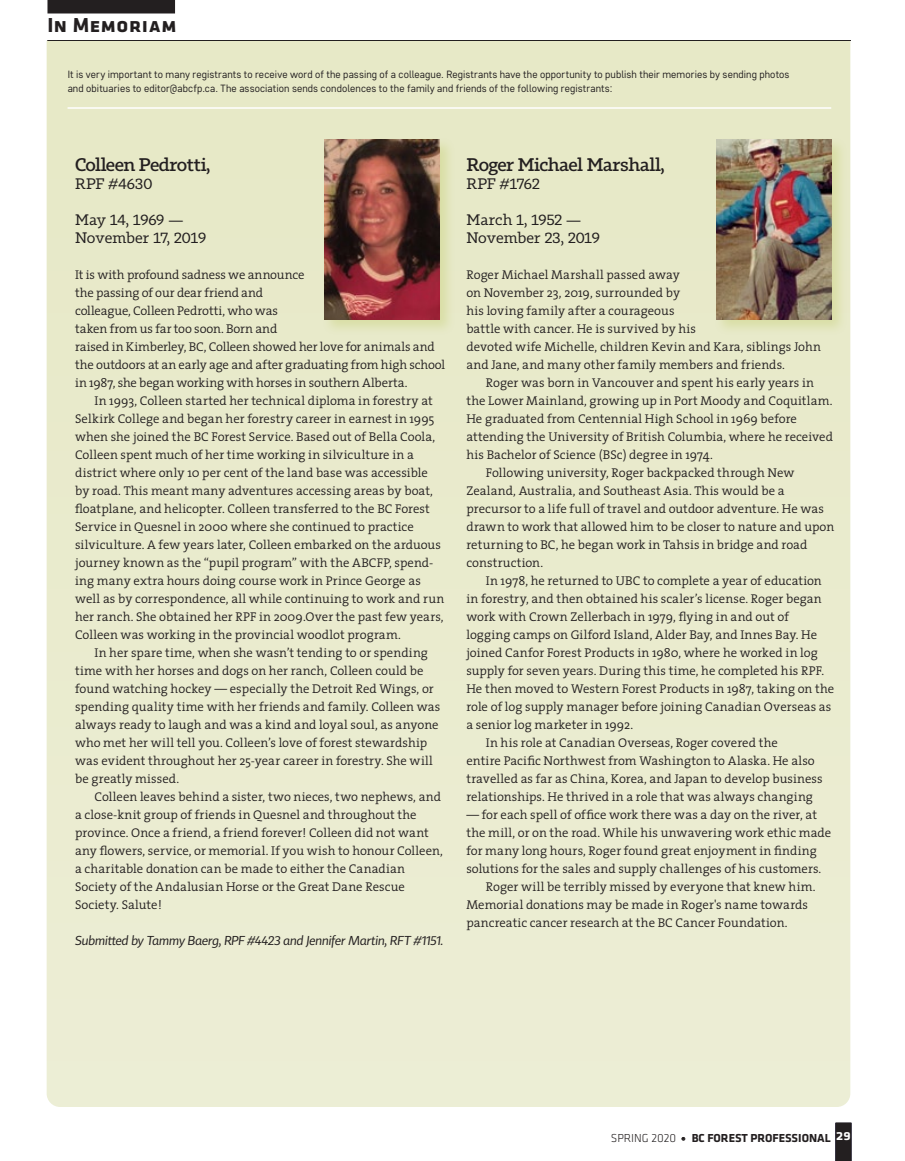
<style>
.page{position:relative;width:905px;height:1161px;background:#fff}
.page>*{position:absolute;margin:0;border:0;box-sizing:border-box;transform-origin:0 0}
.t1{font:21px "Klavika Bold Caps SCTF";letter-spacing:.025em;color:#231f20}
.t2{font:500 18px "Tabac Slab";letter-spacing:-.035em;color:#231f20}
.t3{font:15px/18px "Tabac Slab";color:#231f20}
.t4{font:300 12.75px/18px "The Serif";color:#231f20}
.t5{font:italic 12.75px "Tabac Sans";letter-spacing:-.015em;color:#231f20}
.t6{font:700 12px "Klavika";color:#231f20}
.t7{font:10.5px/13.5px "Core Sans D35";letter-spacing:.01em;color:#231f20}
.s1{font-weight:300}
.s2{font-family:"Klavika Bold Caps SCTF";font-weight:400;font-size:10.5px}
</style>
<div class="page">
<div style="left:47px;top:41px;width:803px;height:1066px;background:#eaebce"></div>
<hr style="left:68px;top:107px;width:763px;height:2px;background:#fff">
<div style="left:321px;top:137px;width:134px;height:198px;background:#acbc37;opacity:.25"></div>
<img style="left:324px;top:140px;width:115px;height:179px">
<div style="left:713px;top:137px;width:134px;height:198px;background:#acbc37;opacity:.25"></div>
<img style="left:716px;top:140px;width:115px;height:179px">
<svg style="left:835px;top:1123px;width:16px;height:38px"></svg>
<div style="left:836px;top:1123px;width:14px;height:38px;background:#231f20"></div>
<hr style="left:47px;top:40px;width:803px;height:1px;background:#231f20">
<div style="left:47px;top:0;width:128px;height:14px;background:#231f20"></div>
<h1 class="t1" style="left:47px;top:13px;width:130px">In Memoriam</h1>
<p class="t7" style="left:68px;top:68px;width:723px">It is very important to many registrants to receive word of the passing of a colleague. Registrants have the opportunity to publish their memories by sending photos and obituaries to editor@abcfp.ca. The association sends condolences to the family and friends of the following registrants:</p>
<h2 class="t2" style="left:75px;top:155px;width:137px">Colleen Pedrotti,</h2>
<p class="t3" style="left:75px;top:175px;width:79px">RPF #4630</p>
<p class="t3" style="left:75px;top:211px;width:132px">May 14, 1969 —<br>November 17, 2019</p>
<p class="t4" style="left:75px;top:265px;width:371px">It is with profound sadness we announce<br>the passing of our dear friend and<br>colleague, Colleen Pedrotti, who was<br>taken from us far too soon. Born and<br>raised in Kimberley, BC, Colleen showed her love for animals and the outdoors at an early age and after graduating from high school in 1987, she began working with horses in southern Alberta.</p>
<p class="t4" style="left:75px;top:391px;width:371px;text-indent:19px">In 1993, Colleen started her technical diploma in forestry at Selkirk College and began her forestry career in earnest in 1995 when she joined the BC Forest Service. Based out of Bella Coola, Colleen spent much of her time working in silviculture in a district where only 10 per cent of the land base was accessible by road. This meant many adventures accessing areas by boat, floatplane, and helicopter. Colleen transferred to the BC Forest Service in Quesnel in 2000 where she continued to practice silviculture. A few years later, Colleen embarked on the arduous journey known as the “pupil program” with the ABCFP, spend&shy;ing many extra hours doing course work in Prince George as well as by correspondence, all while continuing to work and run her ranch. She obtained her RPF in 2009.Over the past few years, Colleen was working in the provincial woodlot program.</p>
<p class="t4" style="left:75px;top:643px;width:367px;text-indent:19px">In her spare time, when she wasn’t tending to or spending time with her horses and dogs on her ranch, Colleen could be found watching hockey — especially the Detroit Red Wings, or spending quality time with her friends and family. Colleen was always ready to laugh and was a kind and loyal soul, as anyone who met her will tell you. Colleen’s love of forest stewardship was evident throughout her 25-year career in forestry. She will be greatly missed.</p>
<p class="t4" style="left:75px;top:787px;width:369px;text-indent:19px">Colleen leaves behind a sister, two nieces, two nephews, and a close-knit group of friends in Quesnel and throughout the province. Once a friend, a friend forever! Colleen did not want any flowers, service, or memorial. If you wish to honour Colleen, a charitable donation can be made to either the Canadian Society of the Andalusian Horse or the Great Dane Rescue Society. Salute!</p>
<p class="t5" style="left:75px;top:933px;width:370px">Submitted by Tammy Baerg, RPF #4423 and Jennifer Martin, RFT #1151.</p>
<h2 class="t2" style="left:466px;top:155px;width:200px">Roger Michael Marshall,</h2>
<p class="t3" style="left:466px;top:175px;width:75px">RPF #1762</p>
<p class="t3" style="left:466px;top:211px;width:135px">March 1, 1952 —<br>November 23, 2019</p>
<p class="t4" style="left:466px;top:265px;width:356px">Roger Michael Marshall passed away<br>on November 23, 2019, surrounded by<br>his loving family after a courageous<br>battle with cancer. He is survived by his<br>devoted wife Michelle, children Kevin and Kara, siblings John and Jane, and many other family members and friends.</p>
<p class="t4" style="left:486px;top:373px;width:329px">Roger was born in Vancouver and spent his early years in</p>
<p class="t4" style="left:466px;top:391px;width:368px">the Lower Mainland, growing up in Port Moody and Coquitlam.</p>
<p class="t4" style="left:466px;top:409px;width:332px">He graduated from Centennial High School in 1969 before</p>
<p class="t4" style="left:466px;top:427px;width:368px">attending the University of British Columbia, where he received</p>
<p class="t4" style="left:466px;top:445px;width:248px">his Bachelor of Science (BSc) degree in 1974.</p>
<p class="t4" style="left:486px;top:463px;width:310px">Following university, Roger backpacked through New</p>
<p class="t4" style="left:466px;top:481px;width:320px">Zealand, Australia, and Southeast Asia. This would be a</p>
<p class="t4" style="left:466px;top:499px;width:359px">precursor to a life full of travel and outdoor adventure. He was</p>
<p class="t4" style="left:466px;top:517px;width:369px">drawn to work that allowed him to be closer to nature and upon</p>
<p class="t4" style="left:466px;top:535px;width:342px">returning to BC, he began work in Tahsis in bridge and road</p>
<p class="t4" style="left:466px;top:553px;width:78px">construction.</p>
<p class="t4" style="left:486px;top:571px;width:337px">In 1978, he returned to UBC to complete a year of education</p>
<p class="t4" style="left:466px;top:589px;width:357px">in forestry, and then obtained his scaler’s license. Roger began</p>
<p class="t4" style="left:466px;top:607px;width:324px">work with Crown Zellerbach in 1979, flying in and out of</p>
<p class="t4" style="left:466px;top:625px;width:352px">logging camps on Gilford Island, Alder Bay, and Innes Bay. He</p>
<p class="t4" style="left:466px;top:643px;width:353px">joined Canfor Forest Products in 1980, where he worked in log</p>
<p class="t4" style="left:466px;top:661px;width:359px">supply for seven years. During this time, he completed his RPF.</p>
<p class="t4" style="left:466px;top:679px;width:369px">He then moved to Western Forest Products in 1987, taking on the</p>
<p class="t4" style="left:466px;top:697px;width:366px">role of log supply manager before joining Canadian Overseas as</p>
<p class="t4" style="left:466px;top:715px;width:168px">a senior log marketer in 1992.</p>
<p class="t4" style="left:486px;top:733px;width:293px">In his role at Canadian Overseas, Roger covered the</p>
<p class="t4" style="left:466px;top:751px;width:350px">entire Pacific Northwest from Washington to Alaska. He also</p>
<p class="t4" style="left:466px;top:769px;width:357px">travelled as far as China, Korea, and Japan to develop business</p>
<p class="t4" style="left:466px;top:787px;width:348px">relationships. He thrived in a role that was always changing</p>
<p class="t4" style="left:466px;top:805px;width:352px">— for each spell of office work there was a day on the river, at</p>
<p class="t4" style="left:466px;top:823px;width:366px">the mill, or on the road. While his unwavering work ethic made</p>
<p class="t4" style="left:466px;top:841px;width:352px">for many long hours, Roger found great enjoyment in finding</p>
<p class="t4" style="left:466px;top:859px;width:356px">solutions for the sales and supply challenges of his customers.</p>
<p class="t4" style="left:486px;top:877px;width:331px">Roger will be terribly missed by everyone that knew him.</p>
<p class="t4" style="left:466px;top:895px;width:343px">Memorial donations may be made in Roger's name towards</p>
<p class="t4" style="left:466px;top:913px;width:323px">pancreatic cancer research at the BC Cancer Foundation.</p>
<p class="t6" style="left:610px;top:1132px;width:241px"><span class="s1">SPRING 2020</span> <span class="s2">•</span> BC FOREST PROFESSIONAL <sup>29</sup></p>
</div>
